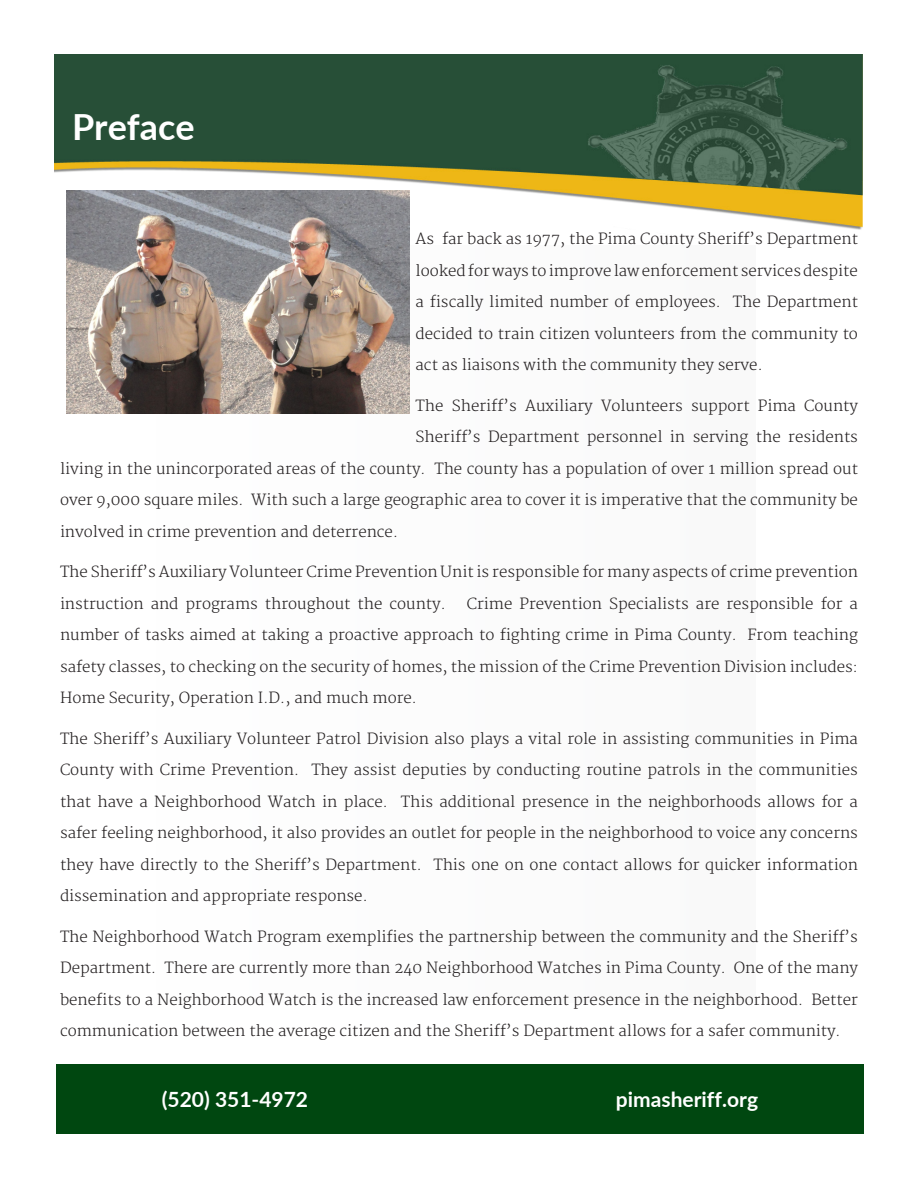
<style>
.page{position:relative;width:918px;height:1188px;background:#fff}
.page>*{position:absolute;margin:0;border:0;box-sizing:border-box;transform-origin:0 0}
.t1{font:700 36px "Lato";color:#fff}
.t2{font:700 21px "Lato";color:#fff}
.t3{font:300 15px/31.5px "Merriweather";color:#231f20;text-align:justify}
</style>
<div class="page">
<img style="left:54px;top:54px;width:809px;height:176px">
<div style="left:153px;top:246px;width:603px;height:756px;background:#fbfbfc"></div>
<div style="left:56px;top:1065px;width:808px;height:69px;background:#004710"></div>
<img style="left:66px;top:191px;width:344px;height:222px">
<p class="t1" style="left:72px;top:100px;width:124px">Preface</p>
<p class="t3" style="left:416px;top:224px;width:444px">As far back as 1977, the Pima County Sheriff’s Department looked for ways to improve law enforcement services despite a fiscally limited number of employees. The Department decided to train citizen volunteers from the community to act as liaisons with the community they serve.</p>
<p class="t3" style="left:416px;top:391px;width:444px">The Sheriff’s Auxiliary Volunteers support Pima County</p>
<p class="t3" style="left:416px;top:422px;width:444px">Sheriff’s Department personnel in serving the residents</p>
<p class="t3" style="left:60px;top:454px;width:800px">living in the unincorporated areas of the county. The county has a population of over 1 million spread out</p>
<p class="t3" style="left:60px;top:485px;width:800px">over 9,000 square miles. With such a large geographic area to cover it is imperative that the community be</p>
<p class="t3" style="left:60px;top:517px;width:340px">involved in crime prevention and deterrence.</p>
<p class="t3" style="left:60px;top:557px;width:800px">The Sheriff’s Auxiliary Volunteer Crime Prevention Unit is responsible for many aspects of crime prevention instruction and programs throughout the county.</p>
<p class="t3" style="left:60px;top:589px;width:800px;text-indent:407px">Crime Prevention Specialists are responsible for a number of tasks aimed at taking a proactive approach to fighting crime in Pima County. From teaching safety classes, to checking on the security of homes, the mission of the Crime Prevention Division includes:<br>Home Security, Operation I.D., and much more.</p>
<p class="t3" style="left:60px;top:724px;width:800px">The Sheriff’s Auxiliary Volunteer Patrol Division also plays a vital role in assisting communities in Pima County with Crime Prevention. They assist deputies by conducting routine patrols in the communities that have a Neighborhood Watch in place. This additional presence in the neighborhoods allows for a safer feeling neighborhood, it also provides an outlet for people in the neighborhood to voice any concerns they have directly to the Sheriff’s Department. This one on one contact allows for quicker information dissemination and appropriate response.</p>
<p class="t3" style="left:60px;top:922px;width:800px">The Neighborhood Watch Program exemplifies the partnership between the community and the Sheriff’s Department. There are currently more than 240 Neighborhood Watches in Pima County. One of the many benefits to a Neighborhood Watch is the increased law enforcement presence in the neighborhood. Better communication between the average citizen and the Sheriff’s Department allows for a safer community.</p>
<h2 class="t2" style="left:162px;top:1084px;width:148px">(520) 351-4972</h2>
<h2 class="t2" style="left:616px;top:1084px;width:144px">pimasheriff.org</h2>
</div>
